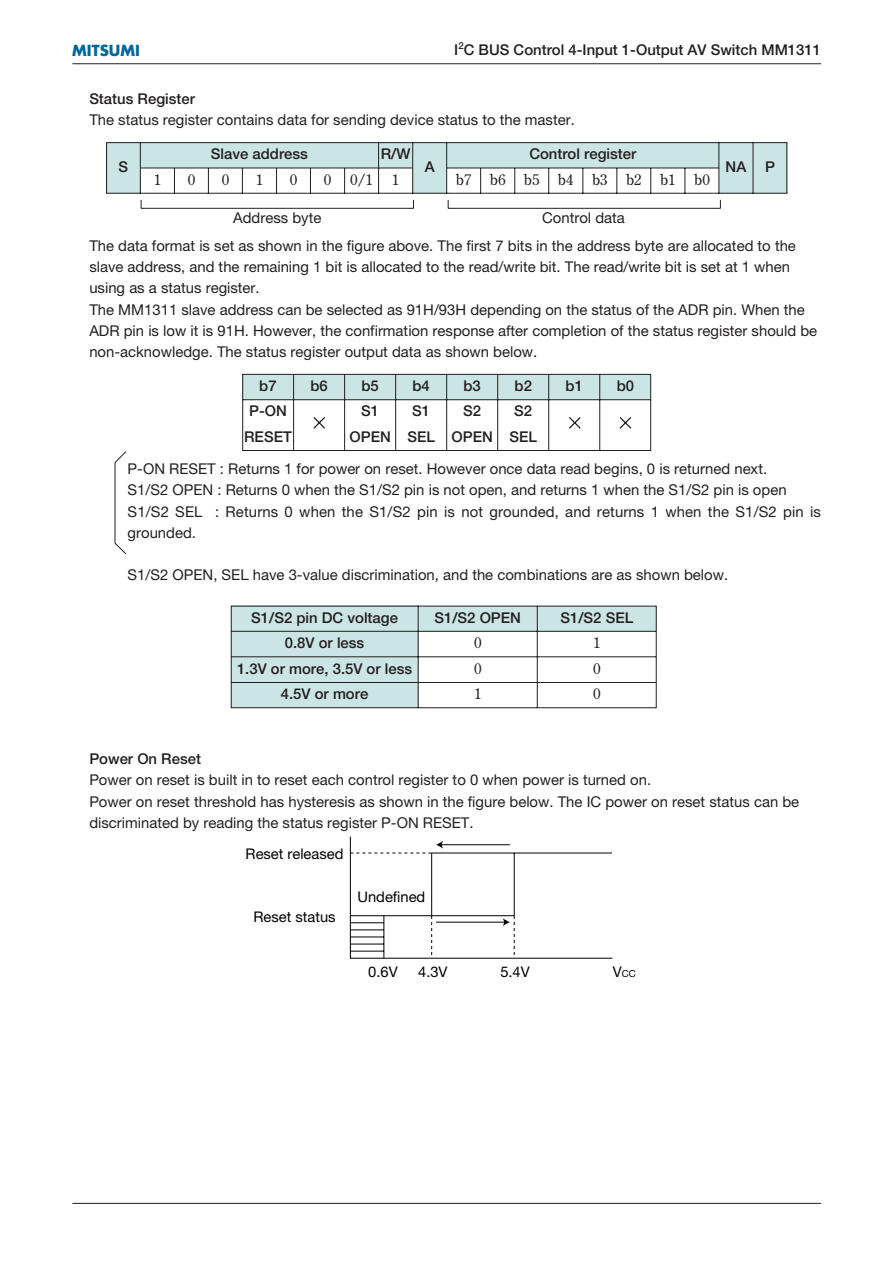
<style>
.page{position:relative;width:893px;height:1263px;background:#fff}
.page>*{position:absolute;margin:0;border:0;box-sizing:border-box;transform-origin:0 0}
.t1{font:14.85px/21.3px "Helvetica Neue";color:#231f20}
.t2{font:500 14.85px "Helvetica Neue";color:#231f20}
.t3{font:14.85px "Century Old Style";color:#231f20}
.t4{font:700 14.85px "Futura";color:#01669a}
.t5{font:14.7px "Helvetica Neue";color:#000}
.t6{font:9.75px "Helvetica Neue";color:#000}
.s1{font-size:14.7px}
</style>
<div class="page">
<hr style="left:72px;top:1203px;width:749px;height:1px;background:#231f20">
<hr style="left:72px;top:63px;width:749px;height:1px;background:#231f20">
<svg style="left:106px;top:142px;width:681px;height:67px"></svg>
<svg style="left:231px;top:605px;width:425px;height:103px"></svg>
<svg style="left:349px;top:836px;width:264px;height:123px"></svg>
<svg style="left:114px;top:451px;width:12px;height:103px"></svg>
<svg style="left:242px;top:374px;width:409px;height:77px"></svg>
<p class="t4" style="left:72px;top:43px;width:69px">MITSUMI</p>
<p class="t2" style="left:454px;top:44px;width:368px">I<sup>2</sup>C BUS Control 4-Input 1-Output AV Switch MM1311</p>
<p class="t2" style="left:89px;top:94px;width:107px">Status Register</p>
<p class="t1" style="left:89px;top:111px;width:487px">The status register contains data for sending device status to the master.</p>
<p class="t2" style="left:118px;top:161px;width:11px">S</p>
<p class="t2" style="left:211px;top:148px;width:99px">Slave address</p>
<p class="t2" style="left:381px;top:148px;width:31px">R/W</p>
<p class="t2" style="left:529px;top:148px;width:108px">Control register</p>
<p class="t2" style="left:424px;top:161px;width:11px">A</p>
<p class="t2" style="left:725px;top:161px;width:22px">NA</p>
<p class="t2" style="left:765px;top:161px;width:11px">P</p>
<p class="t3" style="left:154px;top:173px;width:9px">1</p>
<p class="t3" style="left:188px;top:173px;width:9px">0</p>
<p class="t3" style="left:222px;top:173px;width:9px">0</p>
<p class="t3" style="left:256px;top:173px;width:9px">1</p>
<p class="t3" style="left:290px;top:173px;width:9px">0</p>
<p class="t3" style="left:324px;top:173px;width:9px">0</p>
<p class="t3" style="left:350px;top:173px;width:24px">0/1</p>
<p class="t3" style="left:392px;top:173px;width:9px">1</p>
<p class="t3" style="left:456px;top:173px;width:255px">b7 b6 b5 b4 b3 b2 b1 b0</p>
<p class="t1" style="left:233px;top:209px;width:90px">Address byte</p>
<p class="t1" style="left:89px;top:206px;width:708px;line-height:27.6px;text-indent:453px">Control data<br>The data format is set as shown in the figure above. The first 7 bits in the address byte are allocated to the</p>
<p class="t1" style="left:89px;top:258px;width:729px">slave address, and the remaining 1 bit is allocated to the read/write bit. The read/write bit is set at 1 when using as a status register.<br>The MM1311 slave address can be selected as 91H/93H depending on the status of the ADR pin. When the ADR pin is low it is 91H. However, the confirmation response after completion of the status register should be non-acknowledge. The status register output data as shown below.</p>
<p class="t2" style="left:259px;top:380px;width:19px">b7</p>
<p class="t2" style="left:310px;top:380px;width:19px">b6</p>
<p class="t2" style="left:361px;top:380px;width:19px">b5</p>
<p class="t2" style="left:412px;top:380px;width:19px">b4</p>
<p class="t2" style="left:463px;top:380px;width:19px">b3</p>
<p class="t2" style="left:514px;top:380px;width:19px">b2</p>
<p class="t2" style="left:565px;top:380px;width:19px">b1</p>
<p class="t2" style="left:616px;top:380px;width:19px">b0</p>
<p class="t2" style="left:249px;top:406px;width:39px">P-ON</p>
<p class="t2" style="left:361px;top:406px;width:19px">S1</p>
<p class="t2" style="left:412px;top:406px;width:19px">S1</p>
<p class="t2" style="left:463px;top:406px;width:19px">S2</p>
<p class="t2" style="left:514px;top:406px;width:19px">S2</p>
<p class="t2" style="left:244px;top:431px;width:49px">RESET</p>
<p class="t2" style="left:349px;top:431px;width:189px">OPEN SEL OPEN SEL</p>
<p class="t1" style="left:128px;top:460px;width:695px">P-ON RESET : Returns 1 for power on reset. However once data read begins, 0 is returned next.<br>S1/S2 OPEN : Returns 0 when the S1/S2 pin is not open, and returns 1 when the S1/S2 pin is open S1/S2 SEL : Returns 0 when the S1/S2 pin is not grounded, and returns 1 when the S1/S2 pin is grounded.</p>
<p class="t1" style="left:128px;top:566px;width:602px">S1/S2 OPEN, SEL have 3-value discrimination, and the combinations are as shown below.</p>
<p class="t2" style="left:251px;top:612px;width:148px">S1/S2 pin DC voltage</p>
<p class="t2" style="left:434px;top:612px;width:88px">S1/S2 OPEN</p>
<p class="t2" style="left:560px;top:612px;width:74px">S1/S2 SEL</p>
<p class="t2" style="left:285px;top:637px;width:81px">0.8V or less</p>
<p class="t3" style="left:474px;top:637px;width:9px">0</p>
<p class="t3" style="left:593px;top:637px;width:9px">1</p>
<p class="t2" style="left:237px;top:663px;width:177px">1.3V or more, 3.5V or less</p>
<p class="t3" style="left:474px;top:662px;width:9px">0</p>
<p class="t3" style="left:593px;top:662px;width:9px">0</p>
<p class="t2" style="left:281px;top:688px;width:89px">4.5V or more</p>
<p class="t3" style="left:474px;top:688px;width:9px">1</p>
<p class="t3" style="left:593px;top:688px;width:9px">0</p>
<p class="t2" style="left:89px;top:753px;width:113px">Power On Reset</p>
<p class="t1" style="left:89px;top:771px;width:711px">Power on reset is built in to reset each control register to 0 when power is turned on.<br>Power on reset threshold has hysteresis as shown in the figure below. The IC power on reset status can be discriminated by reading the status register P-ON RESET.</p>
<p class="t5" style="left:246px;top:848px;width:99px">Reset released</p>
<p class="t5" style="left:253px;top:911px;width:83px">Reset status</p>
<p class="t5" style="left:357px;top:891px;width:69px">Undefined</p>
<p class="t5" style="left:368px;top:967px;width:31px">0.6V</p>
<p class="t5" style="left:418px;top:967px;width:31px">4.3V</p>
<p class="t5" style="left:500px;top:967px;width:31px">5.4V</p>
<p class="t6" style="left:613px;top:970px;width:25px"><span class="s1">V</span>CC</p>
</div>
